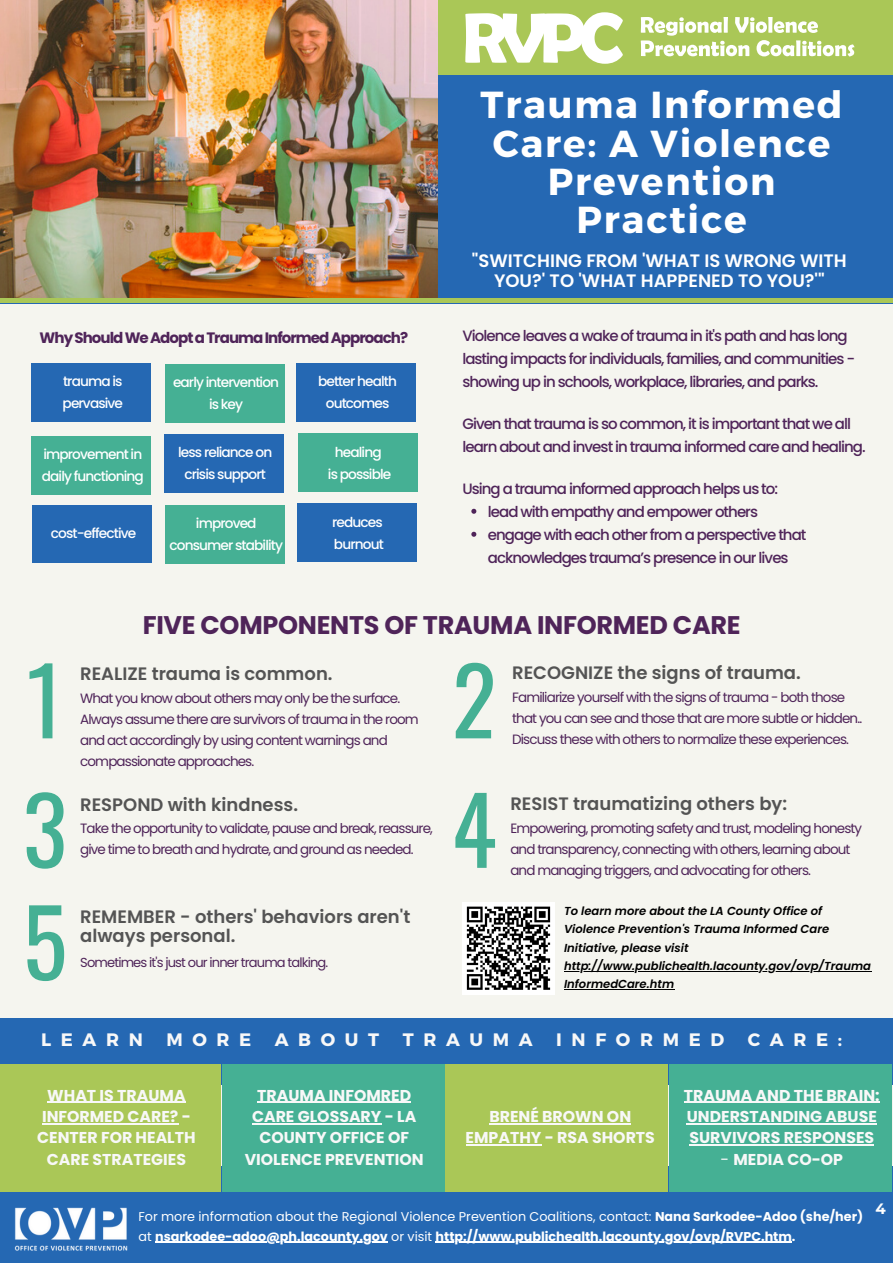
<style>
.page{position:relative;width:893px;height:1264px;background:#fff}
.page>*{position:absolute;margin:0;border:0;box-sizing:border-box;transform-origin:0 0}
.t1{font:92.55px "Oswald";color:#45b094}
.t2{font:700 37.5px/38.2px "Montserrat";letter-spacing:.05em;color:#fff;text-align:center}
.t3{font:700 25.5px "Poppins";letter-spacing:-.01em;color:#4f2459}
.t4{font:600 18px/19px "Poppins";color:#545454}
.t5{font:600 18px/19px "Poppins";color:#fff;text-align:center}
.t6{font:700 18px "Montserrat";letter-spacing:.535em;color:#f8f8f8}
.t7{font:700 15.75px/21.3px "Poppins";color:#f8f8f8;text-align:center}
.t8{font:500 15px/23px "Poppins";letter-spacing:-.065em;color:#4f2459}
.t9{font:700 15px "Poppins";letter-spacing:-.065em;color:#4f2459}
.t10{font:700 15px "Montserrat";color:#fff}
.t11{font:500 13.65px/21.6px "Poppins";letter-spacing:-.065em;color:#fff;text-align:center}
.t12{font:13.5px/21px "Poppins";letter-spacing:-.065em;color:#4f2459}
.t13{font:13.05px "Poppins";letter-spacing:-.065em;color:#4f2459}
.t14{font:700 12.75px/20.1px "Poppins";color:#fff}
.t15{font:italic 600 11.55px/18.3px "Poppins";color:#000}
.s1{font-weight:400}
</style>
<div class="page">
<div style="left:0;top:0;width:892px;height:1262px;background:#2568b3"></div>
<div style="left:408px;top:0;width:484px;height:75px;background:#aac757"></div>
<img style="left:0;top:0;width:437px;height:298px">
<div style="left:0;top:304px;width:892px;height:862px;background:#f5f5ef"></div>
<svg style="left:465px;top:12px;width:157px;height:52px"></svg>
<svg style="left:640px;top:17px;width:214px;height:39px"></svg>
<div style="left:0;top:1018px;width:892px;height:67px;background:#2568b3"></div>
<div style="left:0;top:1064px;width:221px;height:127px;background:#aac757"></div>
<div style="left:669px;top:1064px;width:222px;height:127px;background:#45b094"></div>
<div style="left:445px;top:1064px;width:223px;height:127px;background:#aac757"></div>
<div style="left:222px;top:1064px;width:222px;height:127px;background:#45b094"></div>
<img style="left:14px;top:1207px;width:114px;height:44px">
<div style="left:31px;top:363px;width:120px;height:58px;background:#2568b3"></div>
<div style="left:164px;top:434px;width:119px;height:58px;background:#2568b3"></div>
<div style="left:296px;top:363px;width:120px;height:58px;background:#2568b3"></div>
<div style="left:32px;top:505px;width:120px;height:57px;background:#2568b3"></div>
<div style="left:297px;top:504px;width:120px;height:58px;background:#2568b3"></div>
<div style="left:31px;top:436px;width:120px;height:58px;background:#45b094"></div>
<div style="left:165px;top:364px;width:119px;height:58px;background:#45b094"></div>
<div style="left:165px;top:505px;width:119px;height:58px;background:#45b094"></div>
<div style="left:298px;top:434px;width:120px;height:58px;background:#45b094"></div>
<div style="left:462px;top:902px;width:92px;height:92px;background:#fff"></div>
<svg style="left:466px;top:906px;width:85px;height:84px"></svg>
<hr style="left:257px;top:1101px;width:154px;height:1px;background:#f8f8f8">
<hr style="left:252px;top:1122px;width:129px;height:2px;background:#f8f8f8">
<hr style="left:489px;top:1122px;width:142px;height:2px;background:#f8f8f8">
<hr style="left:465px;top:1144px;width:76px;height:1px;background:#f8f8f8">
<hr style="left:684px;top:1101px;width:195px;height:1px;background:#f8f8f8">
<hr style="left:686px;top:1123px;width:190px;height:1px;background:#f8f8f8">
<hr style="left:689px;top:1144px;width:185px;height:1px;background:#f8f8f8">
<hr style="left:47px;top:1101px;width:138px;height:1px;background:#f8f8f8">
<hr style="left:42px;top:1122px;width:136px;height:2px;background:#f8f8f8">
<svg style="left:471px;top:509px;width:5px;height:5px"></svg>
<svg style="left:471px;top:532px;width:5px;height:5px"></svg>
<hr style="left:155px;top:1241px;width:233px;height:1px;background:#fff">
<hr style="left:435px;top:1241px;width:356px;height:1px;background:#fff">
<hr style="left:564px;top:970px;width:307px;height:1px;background:#000">
<hr style="left:564px;top:989px;width:110px;height:1px;background:#000">
<div style="left:0;top:298px;width:892px;height:5px;background:#aac757"></div>
<h2 class="t2" style="left:480px;top:84px;width:363px">Trauma Informed<br>Care: A Violence<br>Prevention<br>Practice</h2>
<p class="t9" style="left:40px;top:328px;width:370px">WhyShouldWeAdoptaTraumaInformedApproach?</p>
<p class="t11" style="left:63px;top:370px;width:62px;text-align:left">trauma is pervasive</p>
<p class="t11" style="left:178px;top:441px;width:96px">less reliance on crisis support</p>
<p class="t11" style="left:318px;top:370px;width:80px">better health outcomes</p>
<p class="t11" style="left:173px;top:372px;width:108px">early intervention is key</p>
<p class="t11" style="left:328px;top:441px;width:65px">healing<br>is possible</p>
<p class="t11" style="left:42px;top:443px;width:103px;text-align:left">improvement in daily functioning</p>
<p class="t11" style="left:51px;top:523px;width:87px">cost-effective</p>
<p class="t11" style="left:332px;top:511px;width:53px;text-align:left">reduces burnout</p>
<p class="t11" style="left:169px;top:512px;width:115px">improved consumer stability</p>
<h3 class="t5" style="left:472px;top:252px;width:376px">"SWITCHING FROM 'WHAT IS WRONG WITH<br>YOU?' TO 'WHAT HAPPENED TO YOU?'"</h3>
<p class="t8" style="left:462px;top:324px;width:394px">Violence leaves a wake of trauma in it's path and has long lasting impacts for individuals, families, and communities - showing up in schools, workplace, libraries, and parks.</p>
<p class="t8" style="left:462px;top:412px;width:405px">Given that trauma is so common, it is important that we all learn about and invest in trauma informed care and healing.</p>
<p class="t8" style="left:462px;top:477px;width:317px">Using a trauma informed approach helps us to:</p>
<p class="t8" style="left:488px;top:500px;width:320px">lead with empathy and empower others engage with each other from a perspective that acknowledges trauma’s presence in our lives</p>
<h3 class="t3" style="left:143px;top:607px;width:599px">FIVE COMPONENTS OF TRAUMA INFORMED CARE</h3>
<h1 class="t1" style="left:27px;top:628px;width:38px">1</h1>
<h3 class="t4" style="left:80px;top:664px;width:254px">REALIZE trauma is common.</h3>
<p class="t12" style="left:80px;top:687px;width:340px">What you know about others may only be the surface.<br>Always assume there are survivors of trauma in the room and act accordingly by using content warnings and compassionate approaches.</p>
<h1 class="t1" style="left:23px;top:757px;width:46px">3</h1>
<h3 class="t4" style="left:80px;top:794px;width:219px">RESPOND with kindness.</h3>
<p class="t12" style="left:80px;top:818px;width:354px">Take the opportunity to validate, pause and break, reassure, give time to breath and hydrate, and ground as needed.</p>
<h1 class="t1" style="left:23px;top:869px;width:46px">5</h1>
<h3 class="t4" style="left:80px;top:907px;width:331px">REMEMBER - others' behaviors aren't always personal.</h3>
<p class="t13" style="left:80px;top:952px;width:249px">Sometimes it's just our inner trauma talking.</p>
<h1 class="t1" style="left:452px;top:628px;width:46px">2</h1>
<h3 class="t4" style="left:512px;top:663px;width:290px">RECOGNIZE the signs of trauma.</h3>
<p class="t12" style="left:512px;top:686px;width:351px">Familiarize yourself with the signs of trauma - both those that you can see and those that are more subtle or hidden..<br>Discuss these with others to normalize these experiences.</p>
<h1 class="t1" style="left:451px;top:757px;width:46px">4</h1>
<h3 class="t4" style="left:510px;top:794px;width:278px">RESIST traumatizing others by:</h3>
<p class="t12" style="left:510px;top:818px;width:353px">Empowering, promoting safety and trust, modeling honesty and transparency, connecting with others, learning about and managing triggers, and advocating for others.</p>
<p class="t15" style="left:564px;top:901px;width:308px">To learn more about the LA County Office of Violence Prevention's Trauma Informed Care Initiative, please visit http://www.publichealth.lacounty.gov/ovp/Trauma InformedCare.htm</p>
<h3 class="t6" style="left:41px;top:1028px;width:103px">LEARN</h3>
<h3 class="t6" style="left:166px;top:1028px;width:86px">MORE</h3>
<h3 class="t6" style="left:275px;top:1028px;width:106px">ABOUT</h3>
<h3 class="t6" style="left:403px;top:1028px;width:131px">TRAUMA</h3>
<h3 class="t6" style="left:556px;top:1028px;width:170px">INFORMED</h3>
<h3 class="t6" style="left:747px;top:1028px;width:96px">CARE:</h3>
<p class="t7" style="left:37px;top:1084px;width:160px">WHAT IS TRAUMA<br>INFORMED CARE? -<br>CENTER FOR HEALTH<br>CARE STRATEGIES</p>
<p class="t7" style="left:245px;top:1084px;width:180px">TRAUMA INFOMRED<br>CARE GLOSSARY - LA<br>COUNTY OFFICE OF<br>VIOLENCE PREVENTION</p>
<p class="t7" style="left:465px;top:1105px;width:191px">BRENÉ BROWN ON<br>EMPATHY - RSA SHORTS</p>
<p class="t7" style="left:684px;top:1084px;width:197px;text-align:left">TRAUMA AND THE BRAIN:<br>UNDERSTANDING ABUSE<br>SURVIVORS RESPONSES</p>
<p class="t7" style="left:720px;top:1148px;width:124px"><span class="s1">-</span> MEDIA CO-OP</p>
<p class="t14" style="left:138px;top:1206px;width:726px"><span class="s1">For more information about the Regional Violence Prevention Coalitions, contact:</span> Nana Sarkodee-Adoo (she/her) <span class="s1">at</span> nsarkodee-adoo@ph.lacounty.gov <span class="s1">or visit</span> http://www.publichealth.lacounty.gov/ovp/RVPC.htm.</p>
<p class="t10" style="left:875px;top:1199px;width:12px">4</p>
</div>
